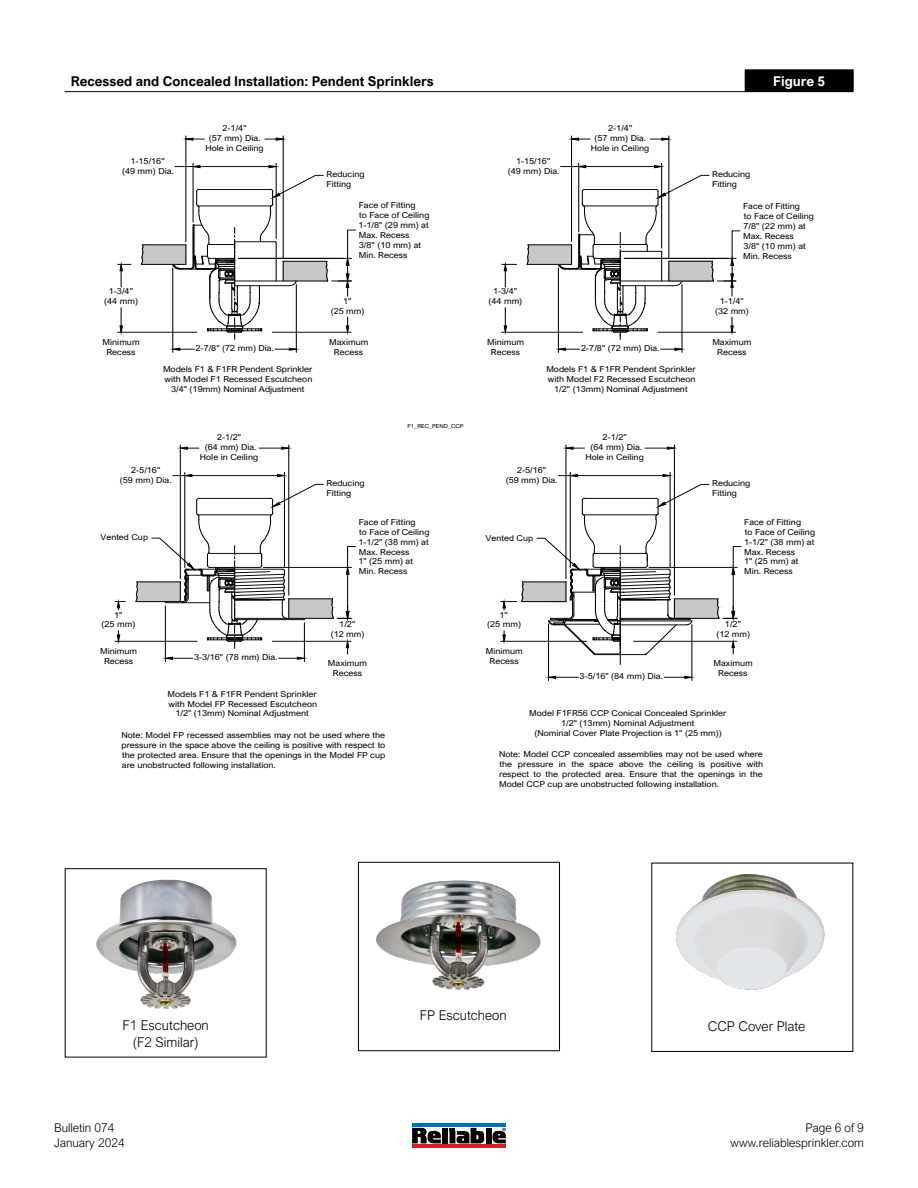
<style>
.page{position:relative;width:918px;height:1188px;background:#fff}
.page>*{position:absolute;margin:0;border:0;box-sizing:border-box;transform-origin:0 0}
.t1{font:700 13.5px "Arial Nova";color:#000}
.t2{font:300 13.5px/16.2px "Arial Nova";color:#000;text-align:center}
.t3{font:700 13.5px "Arial Nova";letter-spacing:-.01em;color:#fff}
.t4{font:300 12px/14.4px "Arial Nova";color:#000}
.t5{font:8.25px/9.9px "Arial Nova";color:#000;text-align:center;scale:1.11 1}
.t6{font:8.1px "Arial";color:#000;scale:1.11 1}
.t7{font:5.55px "Arial Nova";color:#000;scale:1.11 1}
</style>
<div class="page">
<hr style="left:173px;top:268px;width:1px;height:84px;background:#000">
<hr style="left:296px;top:285px;width:1px;height:67px;background:#000">
<svg style="left:172px;top:347px;width:22px;height:4px"></svg>
<svg style="left:275px;top:347px;width:22px;height:4px"></svg>
<hr style="left:118px;top:332px;width:79px;height:1px;background:#000">
<svg style="left:119px;top:308px;width:4px;height:25px"></svg>
<svg style="left:118px;top:264px;width:13px;height:23px"></svg>
<hr style="left:186px;top:136px;width:1px;height:106px;background:#000">
<hr style="left:283px;top:136px;width:1px;height:122px;background:#000">
<svg style="left:185px;top:137px;width:19px;height:4px"></svg>
<svg style="left:265px;top:137px;width:19px;height:4px"></svg>
<hr style="left:193px;top:163px;width:1px;height:59px;background:#000">
<hr style="left:276px;top:163px;width:1px;height:76px;background:#000">
<hr style="left:200px;top:166px;width:69px;height:1px;background:#000">
<svg style="left:268px;top:165px;width:9px;height:3px"></svg>
<svg style="left:175px;top:165px;width:26px;height:3px"></svg>
<hr style="left:115px;top:641px;width:82px;height:1px;background:#000">
<svg style="left:117px;top:631px;width:3px;height:11px"></svg>
<svg style="left:115px;top:601px;width:10px;height:9px"></svg>
<hr style="left:185px;top:472px;width:1px;height:96px;background:#000">
<hr style="left:284px;top:472px;width:1px;height:96px;background:#000">
<hr style="left:192px;top:475px;width:85px;height:1px;background:#000">
<svg style="left:277px;top:474px;width:7px;height:3px"></svg>
<svg style="left:173px;top:474px;width:20px;height:3px"></svg>
<hr style="left:165px;top:606px;width:1px;height:55px;background:#000">
<hr style="left:304px;top:623px;width:1px;height:38px;background:#000">
<hr style="left:558px;top:268px;width:1px;height:84px;background:#000">
<hr style="left:682px;top:285px;width:1px;height:67px;background:#000">
<svg style="left:558px;top:347px;width:22px;height:4px"></svg>
<svg style="left:661px;top:347px;width:22px;height:4px"></svg>
<hr style="left:502px;top:332px;width:81px;height:1px;background:#000">
<svg style="left:504px;top:308px;width:3px;height:25px"></svg>
<svg style="left:502px;top:264px;width:15px;height:23px"></svg>
<hr style="left:571px;top:136px;width:1px;height:106px;background:#000">
<hr style="left:669px;top:136px;width:1px;height:122px;background:#000">
<svg style="left:572px;top:137px;width:18px;height:4px"></svg>
<svg style="left:650px;top:137px;width:20px;height:4px"></svg>
<hr style="left:578px;top:163px;width:1px;height:69px;background:#000">
<hr style="left:661px;top:163px;width:1px;height:85px;background:#000">
<hr style="left:586px;top:166px;width:69px;height:1px;background:#000">
<svg style="left:654px;top:165px;width:8px;height:3px"></svg>
<svg style="left:561px;top:165px;width:25px;height:3px"></svg>
<hr style="left:180px;top:445px;width:1px;height:134px;background:#000">
<hr style="left:289px;top:445px;width:1px;height:150px;background:#000">
<svg style="left:180px;top:446px;width:19px;height:4px"></svg>
<svg style="left:259px;top:446px;width:31px;height:4px"></svg>
<svg style="left:141px;top:175px;width:215px;height:164px"></svg>
<svg style="left:526px;top:175px;width:215px;height:164px"></svg>
<svg style="left:135px;top:484px;width:221px;height:176px"></svg>
<hr style="left:570px;top:472px;width:1px;height:96px;background:#000">
<hr style="left:670px;top:472px;width:1px;height:96px;background:#000">
<hr style="left:577px;top:475px;width:86px;height:1px;background:#000">
<svg style="left:662px;top:474px;width:9px;height:3px"></svg>
<svg style="left:559px;top:474px;width:19px;height:3px"></svg>
<hr style="left:548px;top:624px;width:1px;height:57px;background:#000">
<hr style="left:692px;top:625px;width:1px;height:56px;background:#000">
<svg style="left:549px;top:676px;width:29px;height:3px"></svg>
<svg style="left:664px;top:676px;width:29px;height:3px"></svg>
<hr style="left:566px;top:445px;width:1px;height:134px;background:#000">
<hr style="left:674px;top:445px;width:1px;height:150px;background:#000">
<svg style="left:565px;top:446px;width:19px;height:4px"></svg>
<svg style="left:645px;top:446px;width:30px;height:4px"></svg>
<svg style="left:501px;top:484px;width:241px;height:181px"></svg>
<div style="left:745px;top:70px;width:108px;height:22px;background:#000"></div>
<hr style="left:745px;top:69px;width:109px;height:1px;background:#000">
<svg style="left:853px;top:70px;width:1px;height:21px"></svg>
<hr style="left:65px;top:91px;width:680px;height:1px;background:#000">
<hr style="left:745px;top:91px;width:109px;height:1px;background:#000">
<img style="left:376px;top:880px;width:165px;height:110px">
<div style="left:358px;top:862px;width:202px;height:189px;border:1px solid #000"></div>
<img style="left:96px;top:879px;width:141px;height:130px">
<img style="left:676px;top:874px;width:149px;height:116px">
<svg style="left:412px;top:1128px;width:29px;height:15px"></svg>
<div style="left:442px;top:1128px;width:6px;height:15px;background:#000"></div>
<div style="left:486px;top:1128px;width:5px;height:15px;background:#000"></div>
<svg style="left:449px;top:1128px;width:35px;height:16px"></svg>
<svg style="left:492px;top:1128px;width:14px;height:15px"></svg>
<hr style="left:412px;top:1144px;width:94px;height:4px;background:#de1c24">
<hr style="left:412px;top:1124px;width:94px;height:3px;background:#0072bc">
<h1 class="t1" style="left:71px;top:73px;width:364px">Recessed and Concealed Installation: Pendent Sprinklers</h1>
<h1 class="t3" style="left:773px;top:73px;width:53px">Figure 5</h1>
<p class="t5" style="left:122px;top:156px;width:48px">1-15/16"<br>(49 mm) Dia.</p>
<p class="t5" style="left:205px;top:123px;width:54px">2-1/4"<br>(57 mm) Dia.<br>Hole in Ceiling</p>
<p class="t5" style="left:591px;top:123px;width:54px">2-1/4"<br>(57 mm) Dia.<br>Hole in Ceiling</p>
<p class="t5" style="left:508px;top:156px;width:48px">1-15/16"<br>(49 mm) Dia.</p>
<p class="t5" style="left:327px;top:170px;width:36px;text-align:left">Reducing<br>Fitting</p>
<p class="t5" style="left:712px;top:170px;width:36px;text-align:left">Reducing<br>Fitting</p>
<p class="t5" style="left:358px;top:200px;width:66px;text-align:left">Face of Fitting<br>to Face of Ceiling<br>1-1/8" (29 mm) at<br>Max. Recess<br>3/8" (10 mm) at<br>Min. Recess</p>
<p class="t5" style="left:743px;top:201px;width:65px;text-align:left">Face of Fitting<br>to Face of Ceiling<br>7/8" (22 mm) at<br>Max. Recess<br>3/8" (10 mm) at<br>Min. Recess</p>
<p class="t5" style="left:104px;top:287px;width:32px">1-3/4" (44 mm)</p>
<p class="t5" style="left:331px;top:296px;width:32px">1"<br>(25 mm)</p>
<p class="t5" style="left:103px;top:337px;width:35px">Minimum<br>Recess</p>
<p class="t5" style="left:329px;top:337px;width:37px">Maximum<br>Recess</p>
<p class="t5" style="left:196px;top:343px;width:72px">2-7/8" (72 mm) Dia.</p>
<p class="t5" style="left:488px;top:287px;width:32px">1-3/4" (44 mm)</p>
<p class="t5" style="left:487px;top:337px;width:35px">Minimum<br>Recess</p>
<p class="t5" style="left:712px;top:337px;width:37px">Maximum<br>Recess</p>
<p class="t5" style="left:715px;top:296px;width:32px">1-1/4" (32 mm)</p>
<p class="t5" style="left:581px;top:343px;width:72px">2-7/8" (72 mm) Dia.</p>
<p class="t5" style="left:163px;top:364px;width:136px">Models F1 &amp; F1FR Pendent Sprinkler with Model F1 Recessed Escutcheon<br>3/4" (19mm) Nominal Adjustment</p>
<p class="t5" style="left:546px;top:364px;width:136px">Models F1 &amp; F1FR Pendent Sprinkler with Model F2 Recessed Escutcheon<br>1/2" (13mm) Nominal Adjustment</p>
<p class="t7" style="left:407px;top:423px;width:52px">F1_REC_PEND_CCP</p>
<p class="t5" style="left:200px;top:432px;width:54px">2-1/2"<br>(64 mm) Dia.<br>Hole in Ceiling</p>
<p class="t5" style="left:586px;top:432px;width:54px">2-1/2"<br>(64 mm) Dia.<br>Hole in Ceiling</p>
<p class="t5" style="left:120px;top:465px;width:48px">2-5/16"<br>(59 mm) Dia.</p>
<p class="t5" style="left:327px;top:478px;width:36px;text-align:left">Reducing<br>Fitting</p>
<p class="t5" style="left:506px;top:465px;width:48px">2-5/16"<br>(59 mm) Dia.</p>
<p class="t5" style="left:712px;top:478px;width:36px;text-align:left">Reducing<br>Fitting</p>
<p class="t6" style="left:100px;top:532px;width:44px">Vented Cup</p>
<p class="t5" style="left:358px;top:517px;width:66px;text-align:left">Face of Fitting<br>to Face of Ceiling<br>1-1/2" (38 mm) at<br>Max. Recess<br>1" (25 mm) at<br>Min. Recess</p>
<p class="t6" style="left:486px;top:532px;width:44px">Vented Cup</p>
<p class="t5" style="left:744px;top:517px;width:66px;text-align:left">Face of Fitting<br>to Face of Ceiling<br>1-1/2" (38 mm) at<br>Max. Recess<br>1" (25 mm) at<br>Min. Recess</p>
<p class="t5" style="left:102px;top:610px;width:32px">1"<br>(25 mm)</p>
<p class="t5" style="left:331px;top:619px;width:32px">1/2"<br>(12 mm)</p>
<p class="t5" style="left:487px;top:610px;width:32px">1"<br>(25 mm)</p>
<p class="t5" style="left:716px;top:619px;width:32px">1/2"<br>(12 mm)</p>
<p class="t5" style="left:100px;top:646px;width:35px">Minimum<br>Recess</p>
<p class="t5" style="left:194px;top:652px;width:77px">3-3/16" (78 mm) Dia.</p>
<p class="t5" style="left:328px;top:659px;width:37px">Maximum<br>Recess</p>
<p class="t5" style="left:486px;top:646px;width:35px">Minimum<br>Recess</p>
<p class="t5" style="left:580px;top:671px;width:77px">3-5/16" (84 mm) Dia.</p>
<p class="t5" style="left:714px;top:659px;width:37px">Maximum<br>Recess</p>
<p class="t5" style="left:168px;top:689px;width:136px">Models F1 &amp; F1FR Pendent Sprinkler with Model FP Recessed Escutcheon<br>1/2" (13mm) Nominal Adjustment</p>
<p class="t5" style="left:121px;top:730px;width:239px;text-align:justify">Note: Model FP recessed assemblies may not be used where the pressure in the space above the ceiling is positive with respect to the protected area. Ensure that the openings in the Model FP cup are unobstructed following installation.</p>
<p class="t5" style="left:529px;top:708px;width:179px">Model F1FR56 CCP Conical Concealed Sprinkler<br>1/2" (13mm) Nominal Adjustment<br>(Nominal Cover Plate Projection is 1" (25 mm))</p>
<p class="t5" style="left:499px;top:750px;width:240px;text-align:justify">Note: Model CCP concealed assemblies may not be used where the pressure in the space above the ceiling is positive with respect to the protected area. Ensure that the openings in the Model CCP cup are unobstructed following installation.</p>
<h1 class="t2" style="left:420px;top:1007px;width:88px">FP Escutcheon</h1>
<h1 class="t2" style="left:123px;top:1017px;width:88px">F1 Escutcheon (F2 Similar)</h1>
<h1 class="t2" style="left:708px;top:1018px;width:99px">CCP Cover Plate</h1>
<h2 class="t4" style="left:54px;top:1121px;width:72px">Bulletin 074<br>January 2024</h2>
<h2 class="t4" style="left:730px;top:1121px;width:135px;text-align:right">Page 6 of 9 www.reliablesprinkler.com</h2>
</div>
